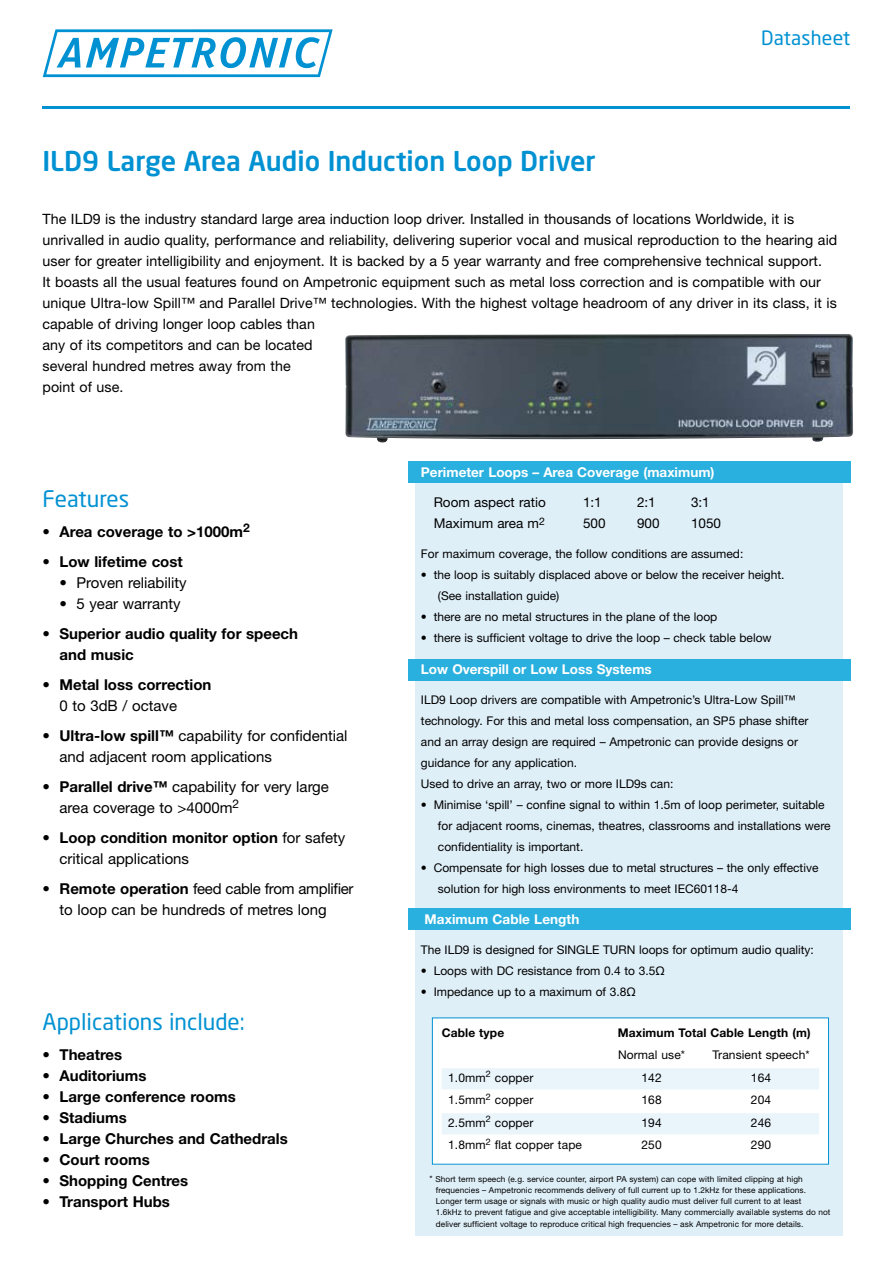
<style>
.page{position:relative;width:893px;height:1263px;background:#fff}
.page>*{position:absolute;margin:0;border:0;box-sizing:border-box;transform-origin:0 0}
.t1{font:500 27px "Neo Sans";color:#0091d2}
.t2{font:22.5px "Neo Sans";color:#0091d2}
.t3{font:19.5px "Neo Sans";letter-spacing:.01em;color:#0091d2}
.t4{font:15px/21px "Helvetica Neue";color:#000}
.t5{font:700 15px/21px "Helvetica Neue";color:#000}
.t6{font:14.25px/21px "Helvetica Neue";letter-spacing:.005em;color:#000}
.t7{font:700 13.5px "Helvetica Neue";color:#fff}
.t8{font:13.5px "Helvetica Neue";color:#000}
.t9{font:12px/21px "Helvetica Neue";color:#000}
.t10{font:700 12px "Helvetica Neue";letter-spacing:.01em;color:#000}
.t11{font:8.25px/11.2px "Helvetica Neue";letter-spacing:.01em;color:#000}
.s1{font-weight:400}
.s2{font-weight:700}
.s3{font-family:"Helvetica"}
.s4{font-size:9px}
</style>
<div class="page">
<hr style="left:43px;top:106px;width:807px;height:2px;background:#0091d2">
<svg style="left:43px;top:29px;width:290px;height:48px"></svg>
<div style="left:415px;top:473px;width:428px;height:762px;background:#dfeff8"></div>
<div style="left:408px;top:461px;width:442px;height:22px;background:#29b0df"></div>
<div style="left:408px;top:659px;width:442px;height:21px;background:#29b0df"></div>
<div style="left:408px;top:908px;width:442px;height:22px;background:#29b0df"></div>
<div style="left:432px;top:1018px;width:396px;height:146px;background:#fff"></div>
<div style="left:442px;top:1068px;width:377px;height:21px;background:#e9f4fb"></div>
<div style="left:442px;top:1113px;width:377px;height:21px;background:#e9f4fb"></div>
<img style="left:345px;top:334px;width:508px;height:109px">
<h1 class="t1" style="left:43px;top:144px;width:555px">ILD9 Large Area Audio Induction Loop Driver</h1>
<h3 class="t3" style="left:761px;top:26px;width:91px">Datasheet</h3>
<p class="t6" style="left:43px;top:208px;width:796px">The ILD9 is the industry standard large area induction loop driver. Installed in thousands of locations Worldwide, it is unrivalled in audio quality, performance and reliability, delivering superior vocal and musical reproduction to the hearing aid user for greater intelligibility and enjoyment. It is backed by a 5 year warranty and free comprehensive technical support.<br>It boasts all the usual features found on Ampetronic equipment such as metal loss correction and is compatible with our unique Ultra-low Spill™ and Parallel Drive™ technologies. With the highest voltage headroom of any driver in its class, it is capable of driving longer loop cables than<br>any of its competitors and can be located<br>several hundred metres away from the<br>point of use.</p>
<h2 class="t2" style="left:43px;top:485px;width:88px">Features</h2>
<p class="t5" style="left:43px;top:520px;width:209px"><span class="s1">•</span> Area coverage to &gt;1000m<sup>2</sup></p>
<p class="t5" style="left:43px;top:550px;width:142px"><span class="s1">•</span> Low lifetime cost</p>
<p class="t4" style="left:60px;top:572px;width:129px">• Proven reliability</p>
<p class="t4" style="left:60px;top:593px;width:123px">• 5 year warranty</p>
<p class="t5" style="left:60px;top:622px;width:240px;text-indent:-17px">• Superior audio quality for speech and music</p>
<p class="t5" style="left:43px;top:673px;width:170px">• Metal loss correction</p>
<p class="t4" style="left:60px;top:695px;width:119px">0 to 3dB / octave</p>
<p class="t4" style="left:60px;top:725px;width:289px;text-indent:-17px"><span class="s2">• Ultra-low spill™</span> capability for confidential and adjacent room applications</p>
<p class="t4" style="left:60px;top:776px;width:271px;text-indent:-17px"><span class="s2">• Parallel drive™</span> capability for very large area coverage to &gt;4000m<sup>2</sup></p>
<p class="t4" style="left:60px;top:827px;width:287px;text-indent:-17px"><span class="s2">• Loop condition monitor option</span> for safety critical applications</p>
<p class="t4" style="left:60px;top:878px;width:296px;text-indent:-17px"><span class="s2">• Remote operation</span> feed cable from amplifier to loop can be hundreds of metres long</p>
<h2 class="t2" style="left:43px;top:1008px;width:204px">Applications include:</h2>
<p class="t5" style="left:43px;top:1043px;width:81px">• Theatres</p>
<p class="t5" style="left:43px;top:1064px;width:105px">• Auditoriums</p>
<p class="t5" style="left:43px;top:1085px;width:195px">• Large conference rooms</p>
<p class="t5" style="left:43px;top:1106px;width:86px">• Stadiums</p>
<p class="t5" style="left:43px;top:1127px;width:247px">• Large Churches and Cathedrals</p>
<p class="t5" style="left:43px;top:1148px;width:109px">• Court rooms</p>
<p class="t5" style="left:43px;top:1169px;width:147px">• Shopping Centres</p>
<p class="t5" style="left:43px;top:1190px;width:129px">• Transport Hubs</p>
<p class="t7" style="left:421px;top:464px;width:295px">Perimeter Loops – Area Coverage (maximum)</p>
<p class="t8" style="left:434px;top:494px;width:114px">Room aspect ratio</p>
<p class="t8" style="left:583px;top:494px;width:20px">1:1</p>
<p class="t8" style="left:637px;top:494px;width:20px">2:1</p>
<p class="t8" style="left:691px;top:494px;width:20px">3:1</p>
<p class="t8" style="left:434px;top:515px;width:113px">Maximum area m<sup>2</sup></p>
<p class="t8" style="left:583px;top:515px;width:24px">500</p>
<p class="t8" style="left:637px;top:515px;width:24px">900</p>
<p class="t8" style="left:691px;top:515px;width:32px">1050</p>
<p class="t9" style="left:421px;top:543px;width:324px">For maximum coverage, the follow conditions are assumed:</p>
<p class="t9" style="left:438px;top:564px;width:348px;text-indent:-17px">• the loop is suitably displaced above or below the receiver height. (See installation guide)</p>
<p class="t9" style="left:421px;top:606px;width:298px">• there are no metal structures in the plane of the loop</p>
<p class="t9" style="left:421px;top:627px;width:352px">• there is sufficient voltage to drive the loop – check table below</p>
<p class="t7" style="left:421px;top:661px;width:232px">Low Overspill or Low Loss Systems</p>
<p class="t9" style="left:421px;top:689px;width:389px">ILD9 Loop drivers are compatible with Ampetronic’s Ultra-Low Spill™ technology. For this and metal loss compensation, an SP5 phase shifter and an array design are required – Ampetronic can provide designs or guidance for any application.<br>Used to drive an array, two or more ILD9s can:</p>
<p class="t9" style="left:438px;top:794px;width:394px;text-indent:-17px">• Minimise ‘spill’ – confine signal to within 1.5m of loop perimeter, suitable for adjacent rooms, cinemas, theatres, classrooms and installations were confidentiality is important.</p>
<p class="t9" style="left:438px;top:857px;width:382px;text-indent:-17px">• Compensate for high losses due to metal structures – the only effective solution for high loss environments to meet IEC60118-4</p>
<p class="t7" style="left:425px;top:911px;width:156px">Maximum Cable Length</p>
<p class="t9" style="left:421px;top:939px;width:394px">The ILD9 is designed for SINGLE TURN loops for optimum audio quality:</p>
<p class="t9" style="left:421px;top:960px;width:245px">• Loops with DC resistance from 0.4 to 3.5<span class="s3">Ω</span></p>
<p class="t9" style="left:421px;top:981px;width:216px">• Impedance up to a maximum of 3.8<span class="s3">Ω</span></p>
<p class="t10" style="left:442px;top:1025px;width:64px">Cable type</p>
<p class="t10" style="left:618px;top:1025px;width:194px">Maximum Total Cable Length (m)</p>
<p class="t9" style="left:618px;top:1044px;width:69px">Normal use*</p>
<p class="t9" style="left:712px;top:1044px;width:99px">Transient speech*</p>
<p class="t9" style="left:448px;top:1067px;width:87px">1.0mm<sup>2</sup> copper</p>
<p class="t9" style="left:641px;top:1067px;width:22px">142</p>
<p class="t9" style="left:751px;top:1067px;width:22px">164</p>
<p class="t9" style="left:448px;top:1089px;width:87px">1.5mm<sup>2</sup> copper</p>
<p class="t9" style="left:641px;top:1089px;width:22px">168</p>
<p class="t9" style="left:751px;top:1089px;width:22px">204</p>
<p class="t9" style="left:448px;top:1112px;width:87px">2.5mm<sup>2</sup> copper</p>
<p class="t9" style="left:641px;top:1112px;width:22px">194</p>
<p class="t9" style="left:751px;top:1112px;width:22px">246</p>
<p class="t9" style="left:448px;top:1134px;width:135px">1.8mm<sup>2</sup> flat copper tape</p>
<p class="t9" style="left:641px;top:1134px;width:22px">250</p>
<p class="t9" style="left:751px;top:1134px;width:22px">290</p>
<p class="t11" style="left:436px;top:1173px;width:396px;text-indent:-6px"><span class="s4">*</span> Short term speech (e.g. service counter, airport PA system) can cope with limited clipping at high frequencies – Ampetronic recommends delivery of full current up to 1.2kHz for these applications.<br>Longer term usage or signals with music or high quality audio must deliver full current to at least<br>1.6kHz to prevent fatigue and give acceptable intelligibility. Many commercially available systems do not deliver sufficient voltage to reproduce critical high frequencies – ask Ampetronic for more details.</p>
</div>
